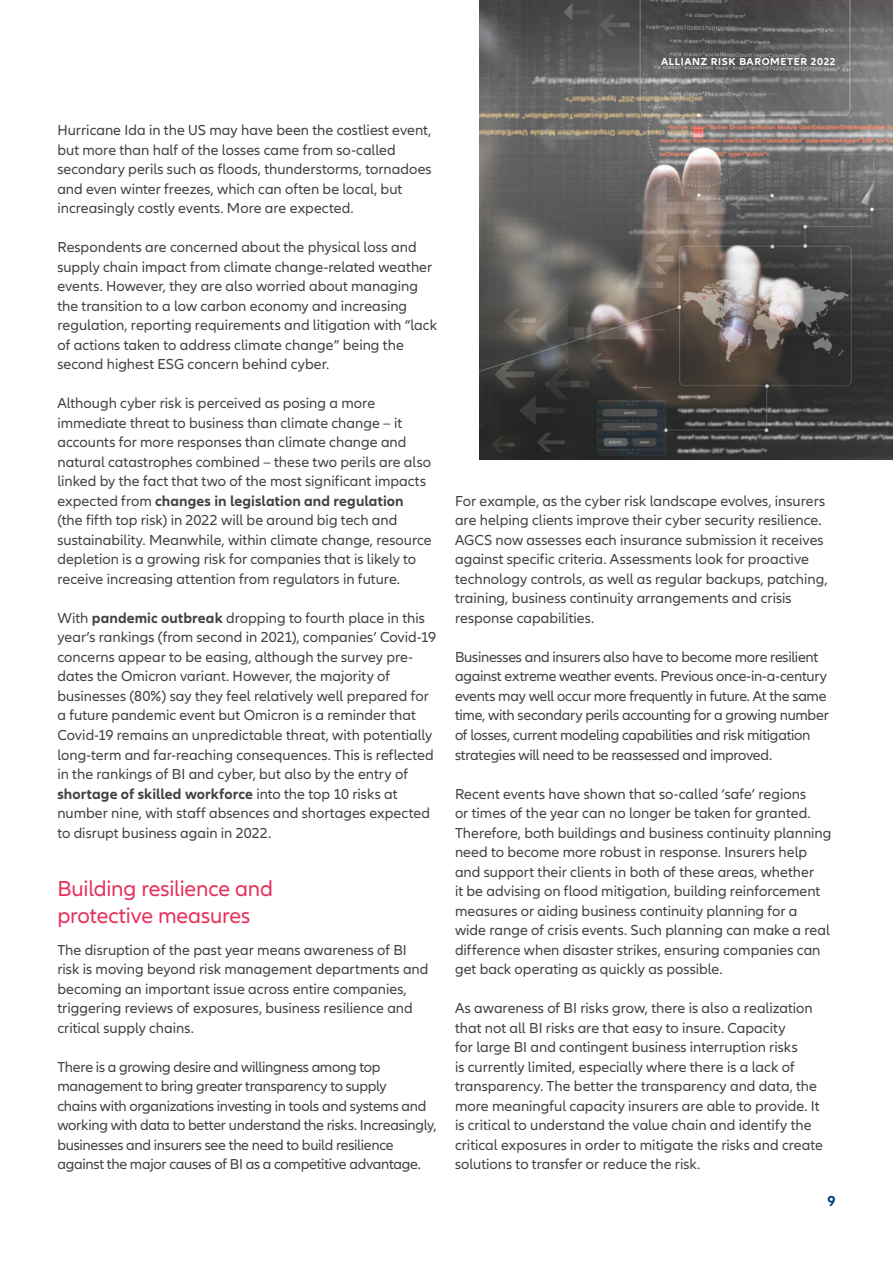
<style>
.page{position:relative;width:893px;height:1263px;background:#fff}
.page>*{position:absolute;margin:0;border:0;box-sizing:border-box;transform-origin:0 0}
.t1{font:22.5px/27px "Allianz Neo";letter-spacing:-.01em;color:#e7305c}
.t2{font:15px/19.5px "Allianz Neo";color:#424241}
.t3{font:15px/19.5px "Allianz Neo";letter-spacing:-.02em;color:#424241}
.t4{font:700 15px "Allianz Neo";color:#023f85}
.t5{font:700 10.5px "Allianz Neo";letter-spacing:.06em;color:#fff}
.s1{font-weight:700}
</style>
<div class="page">
<img style="left:480px;top:0;width:413px;height:459px">
<p class="t5" style="left:661px;top:56px;width:176px">ALLIANZ RISK BAROMETER 2022</p>
<p class="t2" style="left:57px;top:121px;width:376px">Hurricane Ida in the US may have been the costliest event, but more than half of the losses came from so-called secondary perils such as floods, thunderstorms, tornadoes and even winter freezes, which can often be local, but increasingly costly events. More are expected.</p>
<p class="t2" style="left:57px;top:238px;width:381px">Respondents are concerned about the physical loss and supply chain impact from climate change-related weather events. However, they are also worried about managing the transition to a low carbon economy and increasing regulation, reporting requirements and litigation with “lack of actions taken to address climate change” being the second highest ESG concern behind cyber.</p>
<p class="t2" style="left:57px;top:394px;width:376px">Although cyber risk is perceived as posing a more immediate threat to business than climate change – it accounts for more responses than climate change and natural catastrophes combined – these two perils are also linked by the fact that two of the most significant impacts expected from <span class="s1">changes in legislation and regulation </span>(the fifth top risk) in 2022 will be around big tech and sustainability. Meanwhile, within climate change, resource depletion is a growing risk for companies that is likely to receive increasing attention from regulators in future.</p>
<p class="t2" style="left:57px;top:609px;width:380px">With <span class="s1">pandemic outbreak</span> dropping to fourth place in this year’s rankings (from second in 2021), companies’ Covid-19 concerns appear to be easing, although the survey pre&shy;dates the Omicron variant. However, the majority of businesses (80%) say they feel relatively well prepared for a future pandemic event but Omicron is a reminder that Covid-19 remains an unpredictable threat, with potentially long-term and far-reaching consequences. This is reflected in the rankings of BI and cyber, but also by the entry of <span class="s1">shortage of skilled workforce</span> into the top 10 risks at number nine, with staff absences and shortages expected to disrupt business again in 2022.</p>
<h1 class="t1" style="left:57px;top:876px;width:217px">Building resilience and protective measures</h1>
<p class="t2" style="left:57px;top:940px;width:373px">The disruption of the past year means awareness of BI risk is moving beyond risk management departments and becoming an important issue across entire companies, triggering reviews of exposures, business resilience and critical supply chains.</p>
<p class="t3" style="left:57px;top:1057px;width:381px">There is a growing desire and willingness among top management to bring greater transparency to supply<br>chains with organizations investing in tools and systems and working with data to better understand the risks. Increasingly, businesses and insurers see the need to build resilience against the major causes of BI as a competitive advantage.</p>
<p class="t2" style="left:455px;top:492px;width:374px">For example, as the cyber risk landscape evolves, insurers are helping clients improve their cyber security resilience.<br>AGCS now assesses each insurance submission it receives against specific criteria. Assessments look for proactive technology controls, as well as regular backups, patching, training, business continuity arrangements and crisis response capabilities.</p>
<p class="t3" style="left:455px;top:648px;width:375px">Businesses and insurers also have to become more resilient against extreme weather events. Previous once-in-a-century events may well occur more frequently in future. At the same time, with secondary perils accounting for a growing number of losses, current modeling capabilities and risk mitigation strategies will need to be reassessed and improved.</p>
<p class="t2" style="left:455px;top:784px;width:378px">Recent events have shown that so-called ‘safe’ regions<br>or times of the year can no longer be taken for granted.<br>Therefore, both buildings and business continuity planning need to become more robust in response. Insurers help and support their clients in both of these areas, whether<br>it be advising on flood mitigation, building reinforcement measures or aiding business continuity planning for a wide range of crisis events. Such planning can make a real difference when disaster strikes, ensuring companies can get back operating as quickly as possible.</p>
<p class="t2" style="left:455px;top:999px;width:370px">As awareness of BI risks grow, there is also a realization that not all BI risks are that easy to insure. Capacity<br>for large BI and contingent business interruption risks<br>is currently limited, especially where there is a lack of transparency. The better the transparency and data, the more meaningful capacity insurers are able to provide. It is critical to understand the value chain and identify the critical exposures in order to mitigate the risks and create solutions to transfer or reduce the risk.</p>
<p class="t4" style="left:827px;top:1192px;width:10px">9</p>
</div>
